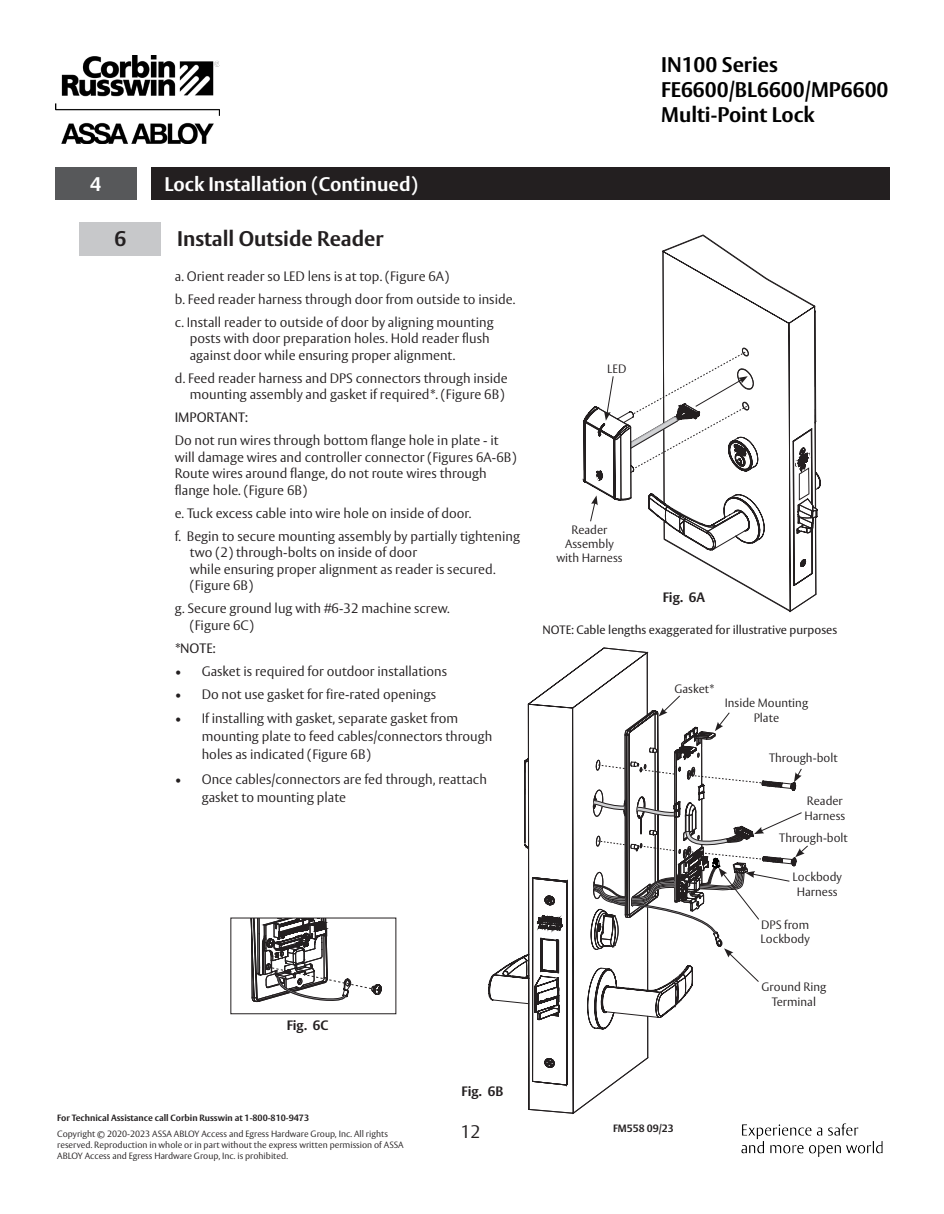
<style>
.page{position:relative;width:944px;height:1214px;background:#fff}
.page>*{position:absolute;margin:0;border:0;box-sizing:border-box;transform-origin:0 0}
.t1{font:700 21px/25.2px "ASSA Vesta";color:#000}
.Step_Name{font:700 21px "ASSA Vesta";color:#231f20}
.Step_Number{font:700 21px "ASSA Vesta";color:#231f20}
.SECTION_NAME_START{font:700 19.5px "ASSA Vesta";color:#fff}
.Section_Number{font:700 19.5px "ASSA Vesta";color:#fff}
.t2{font:300 18px "ASSA Vesta";color:#231f20}
.Number_1_I1_10_11___25{font:300 13.5px/16.5px "ASSA Vesta";color:#231f20}
.Body_Text_I0_10_11{font:300 13.5px/16.5px "ASSA Vesta";color:#231f20}
.Figures{font:700 13.5px "ASSA Vesta";color:#231f20}
.Body_Text_I0_10_11-2{font:13.5px "ASSA Vesta";color:#231f20}
.Number_1_I1_10_11___25-2{font:13.5px "ASSA Vesta";color:#231f20}
.Labels{font:300 12px/14.4px "ASSA Vesta";color:#231f20;text-align:center}
.Labels-2{font:12px "ASSA Vesta";color:#231f20}
.t3{font:700 10.5px "ASSA Vesta";color:#231f20}
.t4{font:300 9px/10.8px "ASSA Vesta";color:#231f20}
.t5{font:700 9px "ASSA Vesta";color:#231f20}
</style>
<div class="page">
<img style="left:55px;top:56px;width:164px;height:87px">
<img style="left:741px;top:1123px;width:141px;height:33px">
<div style="left:80px;top:222px;width:81px;height:34px;background:#c7c8ca"></div>
<svg style="left:582px;top:234px;width:235px;height:452px"></svg>
<svg style="left:250px;top:919px;width:132px;height:96px"></svg>
<div style="left:230px;top:917px;width:166px;height:97px;border:1px solid #231f20"></div>
<div style="left:790px;top:387px;width:24px;height:22px;background:#fff"></div>
<svg style="left:516px;top:695px;width:292px;height:419px"></svg>
<div style="left:55px;top:167px;width:81px;height:33px;background:#57585a"></div>
<div style="left:151px;top:167px;width:738px;height:33px;background:#231f20"></div>
<p class="Section_Number" style="left:90px;top:172px;width:13px">4</p>
<p class="SECTION_NAME_START" style="left:164px;top:172px;width:255px">Lock Installation (Continued)</p>
<p class="Step_Number" style="left:114px;top:225px;width:13px">6</p>
<p class="Step_Name" style="left:177px;top:225px;width:208px">Install Outside Reader</p>
<p class="Number_1_I1_10_11___25" style="left:175px;top:268px;width:276px">a. Orient reader so LED lens is at top. (Figure 6A)</p>
<p class="Number_1_I1_10_11___25" style="left:175px;top:291px;width:342px">b. Feed reader harness through door from outside to inside.</p>
<p class="Number_1_I1_10_11___25" style="left:190px;top:314px;width:305px;text-indent:-15px">c. Install reader to outside of door by aligning mounting posts with door preparation holes. Hold reader flush against door while ensuring proper alignment.</p>
<p class="Number_1_I1_10_11___25" style="left:175px;top:370px;width:334px;text-align:right">d. Feed reader harness and DPS connectors through inside mounting assembly and gasket if required*. (Figure 6B)</p>
<p class="Body_Text_I0_10_11-2" style="left:175px;top:409px;width:75px">IMPORTANT:</p>
<p class="Body_Text_I0_10_11" style="left:175px;top:433px;width:343px">Do not run wires through bottom flange hole in plate - it will damage wires and controller connector (Figures 6A-6B)<br>Route wires around flange, do not route wires through flange hole. (Figure 6B)</p>
<p class="Number_1_I1_10_11___25" style="left:175px;top:505px;width:298px">e. Tuck excess cable into wire hole on inside of door.</p>
<p class="Number_1_I1_10_11___25" style="left:190px;top:528px;width:332px;text-indent:-15px">f. Begin to secure mounting assembly by partially tightening two (2) through-bolts on inside of door<br>while ensuring proper alignment as reader is secured. (Figure 6B)</p>
<p class="Number_1_I1_10_11___25" style="left:190px;top:601px;width:261px;text-indent:-15px">g. Secure ground lug with #6-32 machine screw. (Figure 6C)</p>
<p class="Number_1_I1_10_11___25-2" style="left:175px;top:640px;width:43px">*NOTE:</p>
<p class="Body_Text_I0_10_11" style="left:175px;top:663px;width:274px">• Gasket is required for outdoor installations</p>
<p class="Body_Text_I0_10_11" style="left:175px;top:686px;width:263px">• Do not use gasket for fire-rated openings</p>
<p class="Body_Text_I0_10_11" style="left:202px;top:710px;width:292px;line-height:18px;text-indent:-27px">• If installing with gasket, separate gasket from mounting plate to feed cables/connectors through holes as indicated (Figure 6B)</p>
<p class="Body_Text_I0_10_11" style="left:202px;top:770px;width:287px;line-height:18px;text-indent:-27px">• Once cables/connectors are fed through, reattach gasket to mounting plate</p>
<p class="Figures" style="left:287px;top:1016px;width:43px">Fig. 6C</p>
<p class="t5" style="left:57px;top:1112px;width:253px">For Technical Assistance call Corbin Russwin at 1-800-810-9473</p>
<p class="Figures" style="left:461px;top:1082px;width:43px">Fig. 6B</p>
<p class="t4" style="left:57px;top:1129px;width:348px">Copyright © 2020-2023 ASSA ABLOY Access and Egress Hardware Group, Inc. All rights reserved. Reproduction in whole or in part without the express written permission of ASSA<br>ABLOY Access and Egress Hardware Group, Inc. is prohibited.</p>
<h3 class="t2" style="left:460px;top:1121px;width:22px">12</h3>
<h1 class="t1" style="left:661px;top:53px;width:229px">IN100 Series<br>FE6600/BL6600/MP6600<br>Multi-Point Lock</h1>
<p class="Labels" style="left:607px;top:362px;width:21px">LED</p>
<p class="Labels" style="left:556px;top:523px;width:68px">Reader<br>Assembly with Harness</p>
<p class="Figures" style="left:662px;top:588px;width:44px">Fig. 6A</p>
<p class="Labels-2" style="left:542px;top:622px;width:296px">NOTE: Cable lengths exaggerated for illustrative purposes</p>
<p class="Labels" style="left:674px;top:682px;width:41px">Gasket*</p>
<p class="Labels" style="left:724px;top:696px;width:85px">Inside Mounting<br>Plate</p>
<p class="Labels" style="left:769px;top:751px;width:70px">Through-bolt</p>
<p class="Labels" style="left:804px;top:794px;width:42px;text-align:left">Reader<br>Harness</p>
<p class="Labels" style="left:779px;top:831px;width:70px">Through-bolt</p>
<p class="Labels" style="left:792px;top:870px;width:51px">Lockbody<br>Harness</p>
<p class="Labels" style="left:760px;top:918px;width:51px;text-align:left">DPS from<br>Lockbody</p>
<p class="Labels" style="left:761px;top:980px;width:66px">Ground Ring<br>Terminal</p>
<p class="t3" style="left:613px;top:1121px;width:62px">FM558 09/23</p>
</div>
